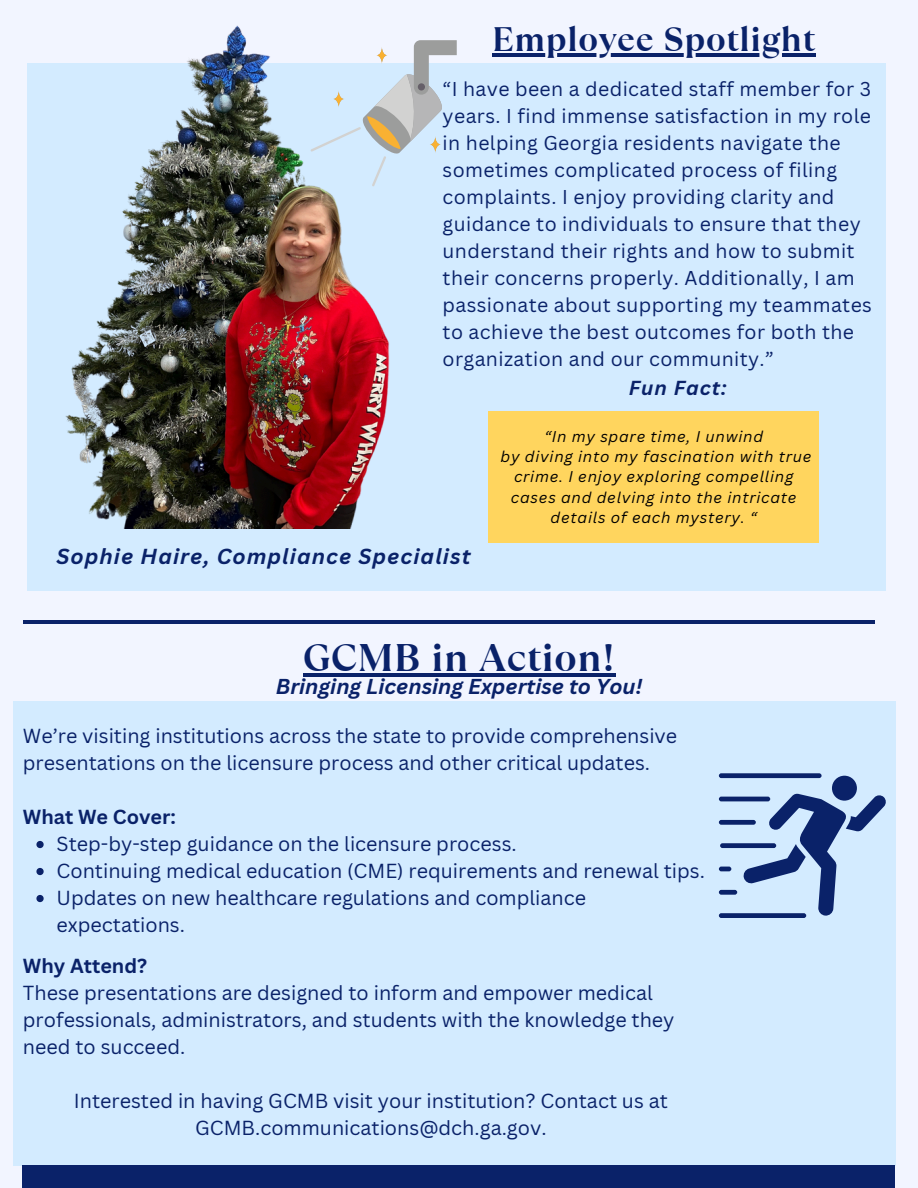
<style>
.page{position:relative;width:918px;height:1188px;background:#f2f5ff}
.page>*{position:absolute;margin:0;border:0;box-sizing:border-box;transform-origin:0 0}
.t1{font:700 38.4px "TT Ramillas";letter-spacing:.02em;color:#0a2269}
.t2{font:700 33.9px "TT Ramillas";letter-spacing:.02em;color:#0a2269}
.t3{font:italic 700 21.15px "Canva Sans";letter-spacing:.05em;color:#0a2269}
.t4{font:italic 700 21px "Canva Sans";color:#0a2269}
.t5{font:19.8px/27px "Canva Sans";color:#0a2269}
.t6{font:700 19.8px "Canva Sans";color:#0a2269}
.t7{font:italic 700 19.8px "Canva Sans";letter-spacing:.05em;color:#0a2269}
.t8{font:19.5px/27px "Canva Sans";letter-spacing:.02em;color:#0a2269}
.t9{font:italic 15.15px/20.2px "Canva Sans";letter-spacing:.05em;color:#000;text-align:center}
.s1{font-weight:700}
</style>
<div class="page">
<div style="left:27px;top:64px;width:859px;height:527px;background:#d3ebff"></div>
<div style="left:488px;top:411px;width:331px;height:132px;background:#ffd55e"></div>
<div style="left:13px;top:701px;width:882px;height:464px;background:#d3ebff"></div>
<div style="left:23px;top:1165px;width:872px;height:23px;background:#0a2269"></div>
<img style="left:65px;top:25px;width:325px;height:504px">
<svg style="left:311px;top:40px;width:146px;height:146px"></svg>
<svg style="left:719px;top:773px;width:167px;height:145px"></svg>
<hr style="left:23px;top:620px;width:852px;height:4px;background:#0a2269">
<hr style="left:492px;top:53px;width:324px;height:3px;background:#0a2269">
<hr style="left:303px;top:674px;width:313px;height:3px;background:#0a2269">
<svg style="left:36px;top:841px;width:8px;height:7px"></svg>
<svg style="left:36px;top:868px;width:8px;height:7px"></svg>
<svg style="left:36px;top:895px;width:8px;height:7px"></svg>
<h4 class="t2" style="left:492px;top:16px;width:324px">Employee Spotlight</h4>
<h3 class="t8" style="left:443px;top:75px;width:431px">“I have been a dedicated staff member for 3 years. I find immense satisfaction in my role in helping Georgia residents navigate the sometimes complicated process of filing complaints. I enjoy providing clarity and guidance to individuals to ensure that they understand their rights and how to submit their concerns properly. Additionally, I am passionate about supporting my teammates to achieve the best outcomes for both the organization and our community.”</h3>
<p class="t7" style="left:629px;top:374px;width:99px">Fun Fact:</p>
<p class="t3" style="left:57px;top:542px;width:415px">Sophie Haire, Compliance Specialist</p>
<h2 class="t9" style="left:544px;top:426px;width:220px">“In my spare time, I unwind</h2>
<p class="t9" style="left:501px;top:446px;width:313px">by diving into my fascination with true crime. I enjoy exploring compelling cases and delving into the intricate details of each mystery. “</p>
<p class="t1" style="left:303px;top:631px;width:313px">GCMB in Action!</p>
<p class="t4" style="left:276px;top:672px;width:368px">Bringing Licensing Expertise to You!</p>
<h3 class="t5" style="left:23px;top:722px;width:656px">We’re visiting institutions across the state to provide comprehensive presentations on the licensure process and other critical updates.</h3>
<p class="t6" style="left:23px;top:803px;width:154px">What We Cover:</p>
<h1 class="t5" style="left:57px;top:830px;width:462px">Step-by-step guidance on the licensure process.</h1>
<h3 class="t5" style="left:57px;top:857px;width:650px">Continuing medical education (CME) requirements and renewal tips.</h3>
<p class="t5" style="left:57px;top:884px;width:531px">Updates on new healthcare regulations and compliance expectations.</p>
<h4 class="t5" style="left:23px;top:952px;width:653px"><span class="s1">Why Attend?<br></span>These presentations are designed to inform and empower medical professionals, administrators, and students with the knowledge they need to succeed.</h4>
<h3 class="t5" style="left:74px;top:1087px;width:596px;text-align:center">Interested in having GCMB visit your institution? Contact us at<br>GCMB.communications@dch.ga.gov.</h3>
</div>
